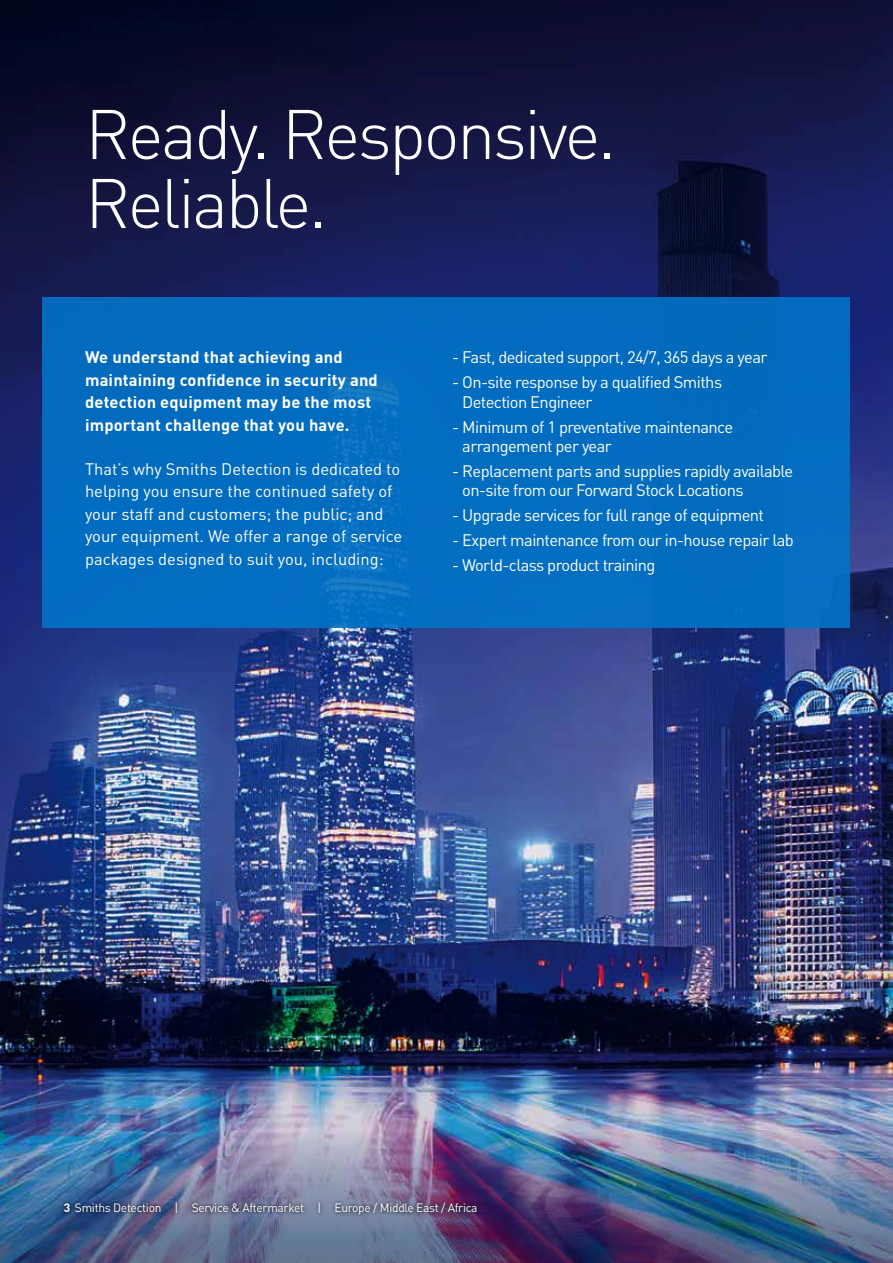
<style>
.page{position:relative;width:893px;height:1263px;background:#fff}
.page>*{position:absolute;margin:0;border:0;box-sizing:border-box;transform-origin:0 0}
.t1{font:300 69px/69px "DIN Pro";letter-spacing:-.04em;color:#fff}
.t2{font:16.5px/19.5px "DIN Pro";letter-spacing:-.035em;color:#fff}
.t3{font:16.5px/22.5px "DIN Pro";color:#fff}
.t4{font:700 16.5px/22.5px "DIN Pro";letter-spacing:.01em;color:#fff}
.t5{font:12px "DIN Pro";letter-spacing:-.025em;color:#fff}
.s1{font-weight:700}
</style>
<div class="page">
<img style="left:0;top:0;width:893px;height:1044px">
<img style="left:0;top:1044px;width:893px;height:219px">
<div style="left:43px;top:298px;width:807px;height:330px;background:#026cc0"></div>
<img style="left:60px;top:1198px;width:421px;height:21px">
<h1 class="t1" style="left:85px;top:97px;width:532px">Ready. Responsive.<br>Reliable.</h1>
<p class="t4" style="left:85px;top:346px;width:294px">We understand that achieving and maintaining confidence in security and detection equipment may be the most important challenge that you have.</p>
<p class="t3" style="left:85px;top:457px;width:319px">That’s why Smiths Detection is dedicated to helping you ensure the continued safety of your staff and customers; the public; and your equipment. We offer a range of service packages designed to suit you, including:</p>
<p class="t2" style="left:452px;top:347px;width:317px">- Fast, dedicated support, 24/7, 365 days a year</p>
<p class="t2" style="left:462px;top:372px;width:261px;text-indent:-10px">- On-site response by a qualified Smiths<br>Detection Engineer</p>
<p class="t2" style="left:462px;top:416px;width:272px;text-indent:-10px">- Minimum of 1 preventative maintenance arrangement per year</p>
<p class="t2" style="left:462px;top:460px;width:332px;text-indent:-10px">- Replacement parts and supplies rapidly available on-site from our Forward Stock Locations</p>
<p class="t2" style="left:452px;top:505px;width:313px">- Upgrade services for full range of equipment</p>
<p class="t2" style="left:452px;top:530px;width:343px">- Expert maintenance from our in-house repair lab</p>
<p class="t2" style="left:452px;top:554px;width:205px">- World-class product training</p>
<p class="t5" style="left:64px;top:1199px;width:415px"><span class="s1">3</span> Smiths Detection | Service &amp; Aftermarket | Europe / Middle East / Africa</p>
</div>
